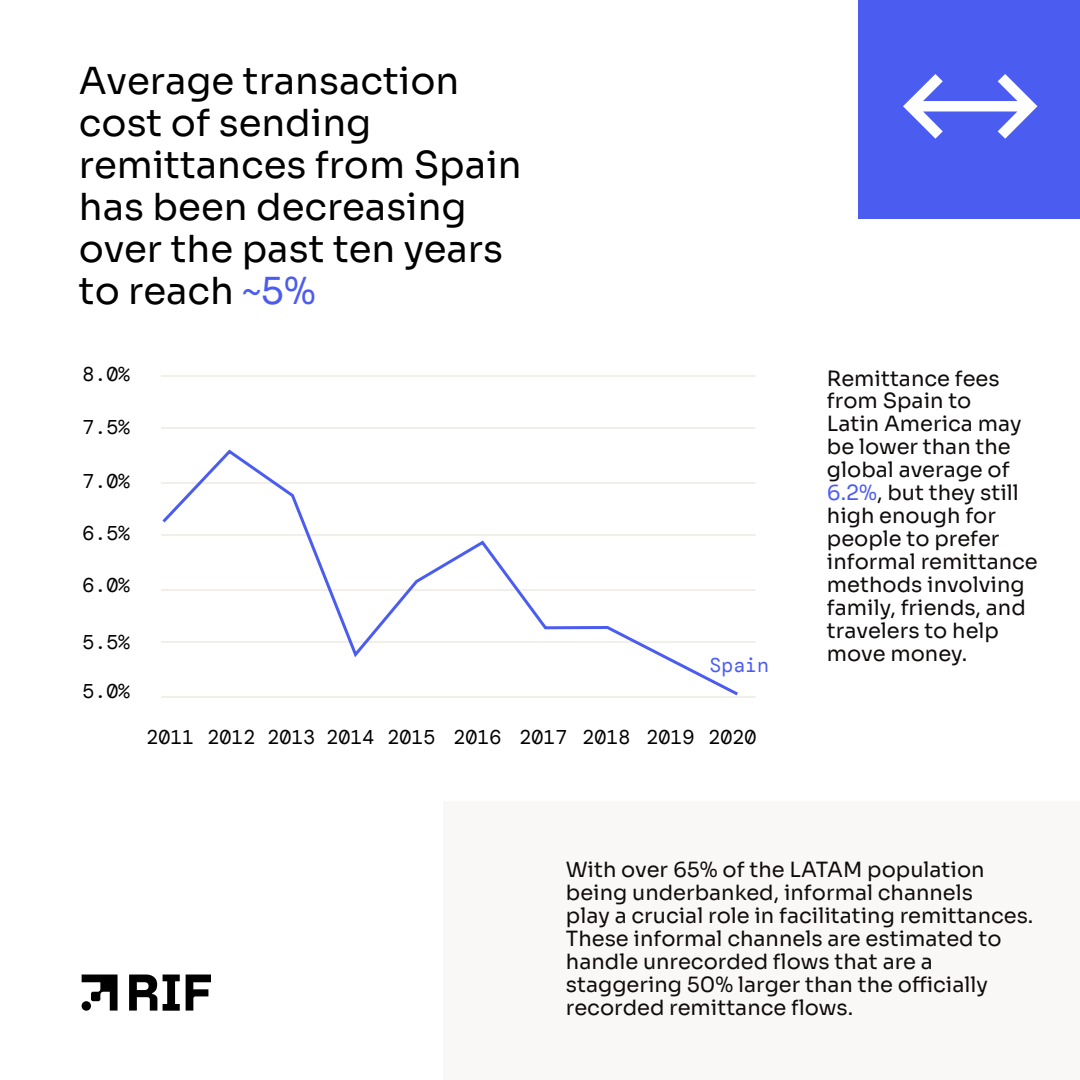
<style>
.page{position:relative;width:1080px;height:1080px;background:#fff}
.page>*{position:absolute;margin:0;border:0;box-sizing:border-box;transform-origin:0 0}
.t1{font:37.2px/42.2px "Sora";color:#000}
.t2{font:21px/23px "Sora";color:#0f0c0b}
.t3{font:19.9px "DM Mono";color:#000}
.t4{font:19.9px "DM Mono";color:#4b5cf0}
.s1{color:#4b5cf0}
</style>
<div class="page">
<div style="left:443px;top:801px;width:637px;height:279px;background:#faf8f7"></div>
<svg style="left:129px;top:975px;width:28px;height:36px"></svg>
<svg style="left:82px;top:975px;width:36px;height:36px"></svg>
<svg style="left:186px;top:975px;width:25px;height:36px"></svg>
<svg style="left:163px;top:975px;width:17px;height:36px"></svg>
<div style="left:858px;top:0;width:222px;height:219px;background:#4b5cf0"></div>
<hr style="left:161px;top:696px;width:595px;height:2px;background:#e6ded6">
<hr style="left:161px;top:642px;width:595px;height:1px;background:#e6ded6">
<hr style="left:161px;top:590px;width:595px;height:1px;background:#e6ded6">
<hr style="left:161px;top:534px;width:595px;height:2px;background:#e6ded6">
<hr style="left:161px;top:482px;width:595px;height:2px;background:#e6ded6">
<hr style="left:161px;top:428px;width:595px;height:1px;background:#e6ded6">
<hr style="left:161px;top:376px;width:595px;height:1px;background:#e6ded6">
<svg style="left:161px;top:449px;width:580px;height:249px"></svg>
<svg style="left:903px;top:74px;width:134px;height:65px"></svg>
<h1 class="t1" style="left:79px;top:56px;width:444px">Average transaction cost of sending remittances from Spain has been decreasing over the past ten years to reach <span class="s1">~5%</span></h1>
<p class="t3" style="left:82px;top:361px;width:49px">8.0%</p>
<p class="t3" style="left:82px;top:414px;width:49px">7.5%</p>
<p class="t3" style="left:82px;top:468px;width:49px">7.0%</p>
<p class="t3" style="left:82px;top:520px;width:49px">6.5%</p>
<p class="t3" style="left:82px;top:572px;width:49px">6.0%</p>
<p class="t3" style="left:82px;top:629px;width:49px">5.5%</p>
<p class="t3" style="left:82px;top:678px;width:49px">5.0%</p>
<p class="t4" style="left:709px;top:652px;width:61px">Spain</p>
<p class="t3" style="left:146px;top:724px;width:49px">2011</p>
<p class="t3" style="left:207px;top:724px;width:550px">2012 2013 2014 2015 2016 2017 2018 2019 2020</p>
<p class="t2" style="left:827px;top:365px;width:212px">Remittance fees from Spain to<br>Latin America may be lower than the global average of<br><span class="s1">6.2%</span>, but they still high enough for people to prefer informal remittance methods involving family, friends, and travelers to help move money.</p>
<p class="t2" style="left:566px;top:857px;width:469px">With over 65% of the LATAM population being underbanked, informal channels<br>play a crucial role in facilitating remittances.<br>These informal channels are estimated to handle unrecorded flows that are a staggering 50% larger than the officially recorded remittance flows.</p>
</div>
